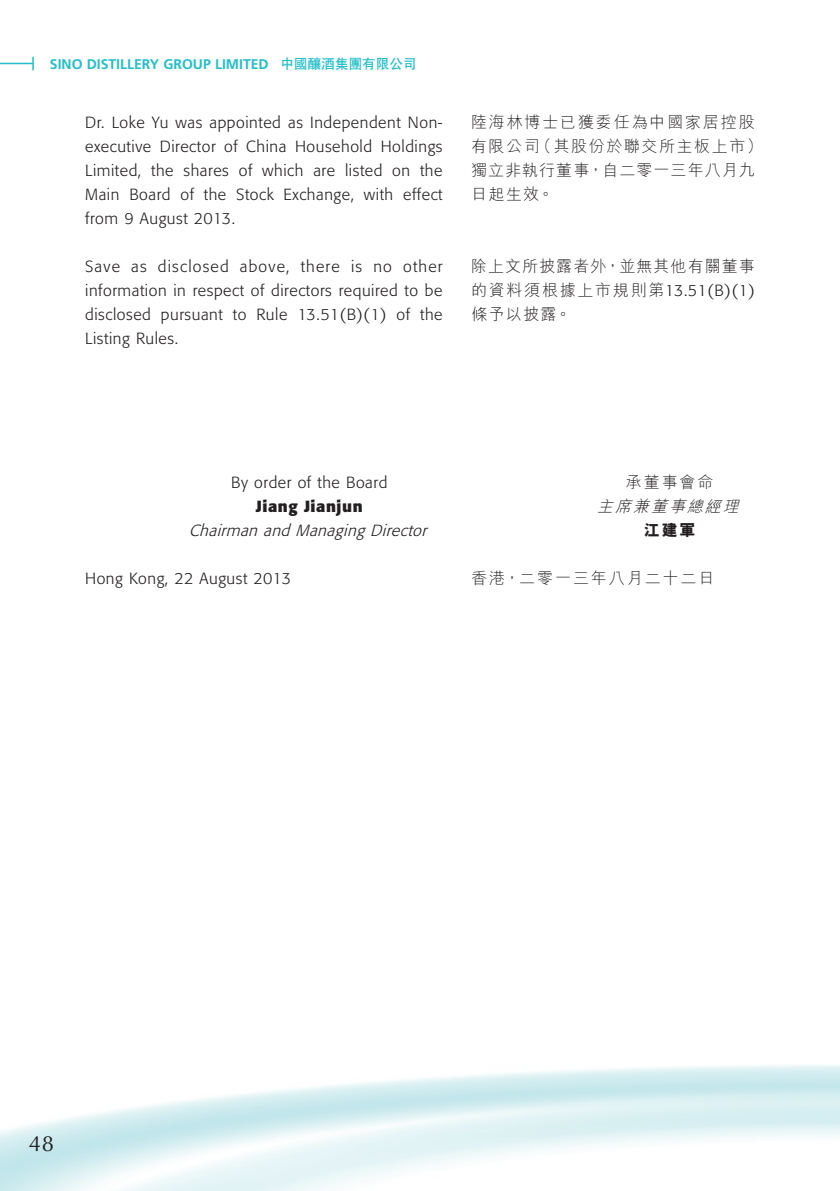
<style>
.page{position:relative;width:840px;height:1191px;background:#fff}
.page>*{position:absolute;margin:0;border:0;box-sizing:border-box;transform-origin:0 0}
.t1{font:22px "Optima LT Std";color:#231f20}
.Body_Text{font:300 16px/24px "Formata";letter-spacing:.035em;color:#231f20;text-align:justify}
.Body_Text-2{font:300 16px/24px "M Hei HK";letter-spacing:.095em;color:#231f20}
.Body_Text-3{font:italic 300 16px "Formata";color:#231f20}
.C_Body_Text{font:300 16px "M Hei HK";letter-spacing:.12em;color:#231f20}
.Body_Text-4{font:700 16px "Formata";letter-spacing:.035em;color:#231f20}
.C_Body_Text-2{font:italic 300 16px "M Hei HK";color:#231f20}
.C_Body_Text-3{font:800 16px "M Hei HK";color:#231f20}
.t2{font:700 14px "Frutiger LT Std";color:#23bec9}
.s1{font-family:"C Hei 2 HK"}
.s2{font-family:"Formata"}
</style>
<div class="page">
<hr style="left:0;top:63px;width:33px;height:1px;background:#23bec9">
<svg style="left:32px;top:57px;width:2px;height:13px"></svg>
<p class="t2" style="left:50px;top:55px;width:368px">SINO DISTILLERY GROUP LIMITED <span class="s1">中國釀酒集團有限公司</span></p>
<p class="Body_Text" style="left:85px;top:110px;width:359px">Dr. Loke Yu was appointed as Independent Non&shy;executive Director of China Household Holdings Limited, the shares of which are listed on the Main Board of the Stock Exchange, with effect from 9 August 2013.</p>
<p class="Body_Text" style="left:85px;top:254px;width:359px">Save as disclosed above, there is no other information in respect of directors required to be disclosed pursuant to Rule 13.51(B)(1) of the Listing Rules.</p>
<p class="Body_Text-2" style="left:471px;top:110px;width:293px">陸海林博士已獲委任為中國家居控股有限公司（其股份於聯交所主板上市）獨立非執行董事，自二零一三年八月九日起生效。</p>
<p class="Body_Text-2" style="left:471px;top:254px;width:285px;text-align:justify">除上文所披露者外，並無其他有關董事的資料須根據上市規則第<span class="s2">13.51(B)(1)</span>條予以披露。</p>
<p class="Body_Text" style="left:231px;top:470px;width:158px">By order of the Board</p>
<p class="Body_Text-4" style="left:256px;top:496px;width:108px">Jiang Jianjun</p>
<p class="Body_Text-3" style="left:189px;top:521px;width:243px">Chairman and Managing Director</p>
<p class="Body_Text" style="left:85px;top:566px;width:207px">Hong Kong, 22 August 2013</p>
<p class="C_Body_Text" style="left:625px;top:474px;width:89px">承董事會命</p>
<p class="C_Body_Text-2" style="left:597px;top:498px;width:147px">主席兼董事總經理</p>
<p class="C_Body_Text-3" style="left:643px;top:522px;width:53px">江建軍</p>
<p class="C_Body_Text" style="left:471px;top:570px;width:245px">香港，二零一三年八月二十二日</p>
<h1 class="t1" style="left:29px;top:1131px;width:27px">48</h1>
</div>
